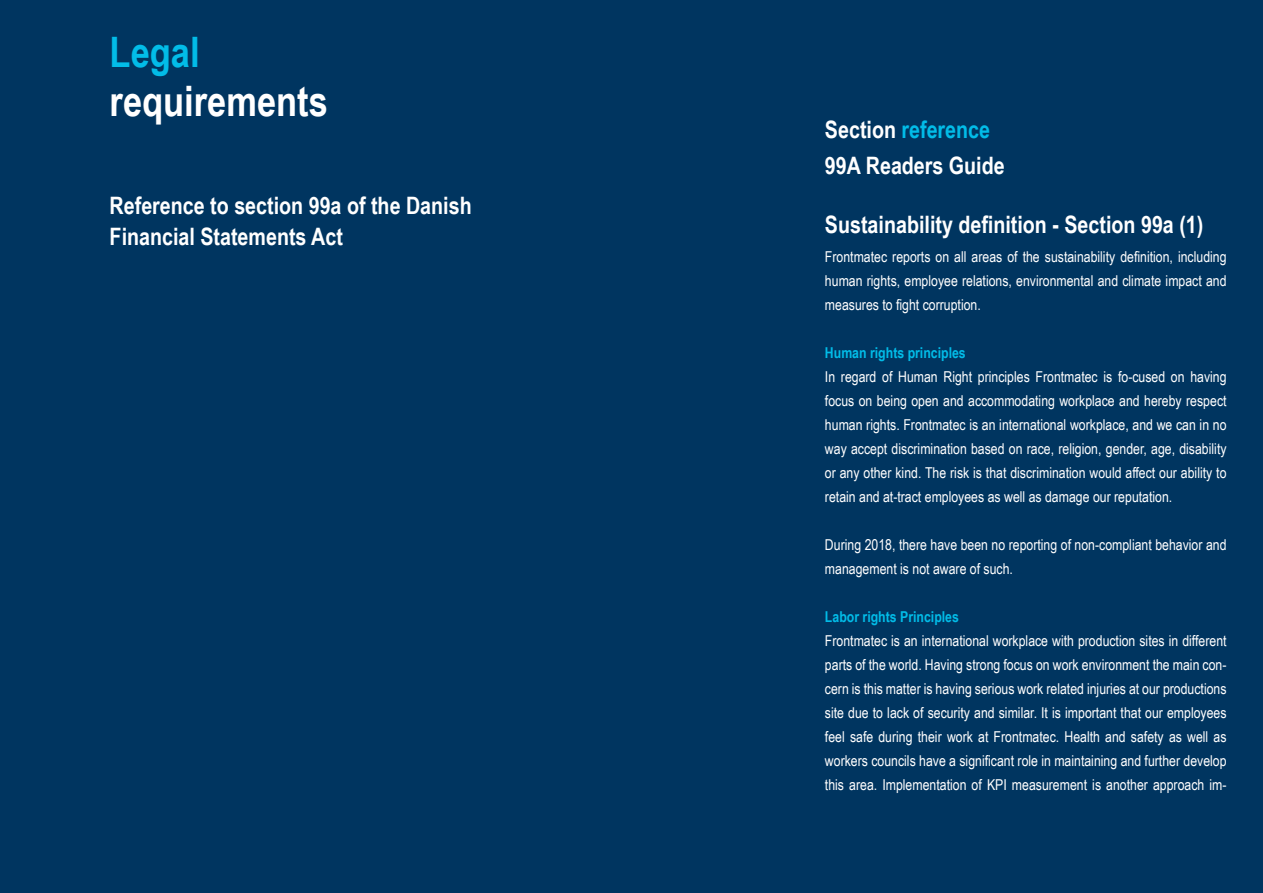
<style>
.page{position:relative;width:1263px;height:893px;background:#003560}
.page>*{position:absolute;margin:0;border:0;box-sizing:border-box;transform-origin:0 0}
.Header_1{font:700 42px "Arial Narrow";color:#fff}
.Header_1-2{font:700 42px "Arial Narrow";color:#02bce8}
.Box{font:700 24px/31.5px "Arial Narrow";color:#fff}
.Box-2{font:700 24px "Arial Narrow";color:#02bce8}
.Body{font:15px/24px "Arial Narrow";color:#fff;text-align:justify}
.Body-2{font:700 15px "Arial Narrow";color:#02bce8}
.s1{color:#fff}
</style>
<div class="page">
<p class="Header_1-2" style="left:110px;top:21px;width:91px">Legal</p>
<p class="Header_1" style="left:110px;top:70px;width:220px">requirements</p>
<p class="Box" style="left:110px;top:189px;width:364px">Reference to section 99a of the Danish<br>Financial Statements Act</p>
<p class="Box-2" style="left:825px;top:111px;width:167px"><span class="s1">Section</span> reference</p>
<p class="Box" style="left:825px;top:148px;width:181px">99A Readers Guide</p>
<p class="Box" style="left:825px;top:208px;width:380px">Sustainability definition - Section 99a (1)</p>
<p class="Body" style="left:825px;top:244px;width:403px">Frontmatec reports on all areas of the sustainability definition, including human rights, employee relations, environmental and climate impact and measures to fight corruption.</p>
<p class="Body-2" style="left:825px;top:341px;width:142px">Human rights principles</p>
<p class="Body" style="left:825px;top:364px;width:403px">In regard of Human Right principles Frontmatec is fo-cused on having focus on being open and accommodating workplace and hereby respect human rights. Frontmatec is an international workplace, and we can in no way accept discrimination based on race, religion, gender, age, disability or any other kind. The risk is that discrimination would affect our ability to retain and at-tract employees as well as damage our reputation.</p>
<p class="Body" style="left:825px;top:532px;width:403px">During 2018, there have been no reporting of non-compliant behavior and management is not aware of such.</p>
<p class="Body-2" style="left:825px;top:605px;width:135px">Labor rights Principles</p>
<p class="Body" style="left:825px;top:628px;width:403px">Frontmatec is an international workplace with production sites in different parts of the world. Having strong focus on work environment the main con&shy;cern is this matter is having serious work related injuries at our productions site due to lack of security and similar. It is important that our employees feel safe during their work at Frontmatec. Health and safety as well as workers councils have a significant role in maintaining and further develop this area. Implementation of KPI measurement is another approach im-</p>
</div>
